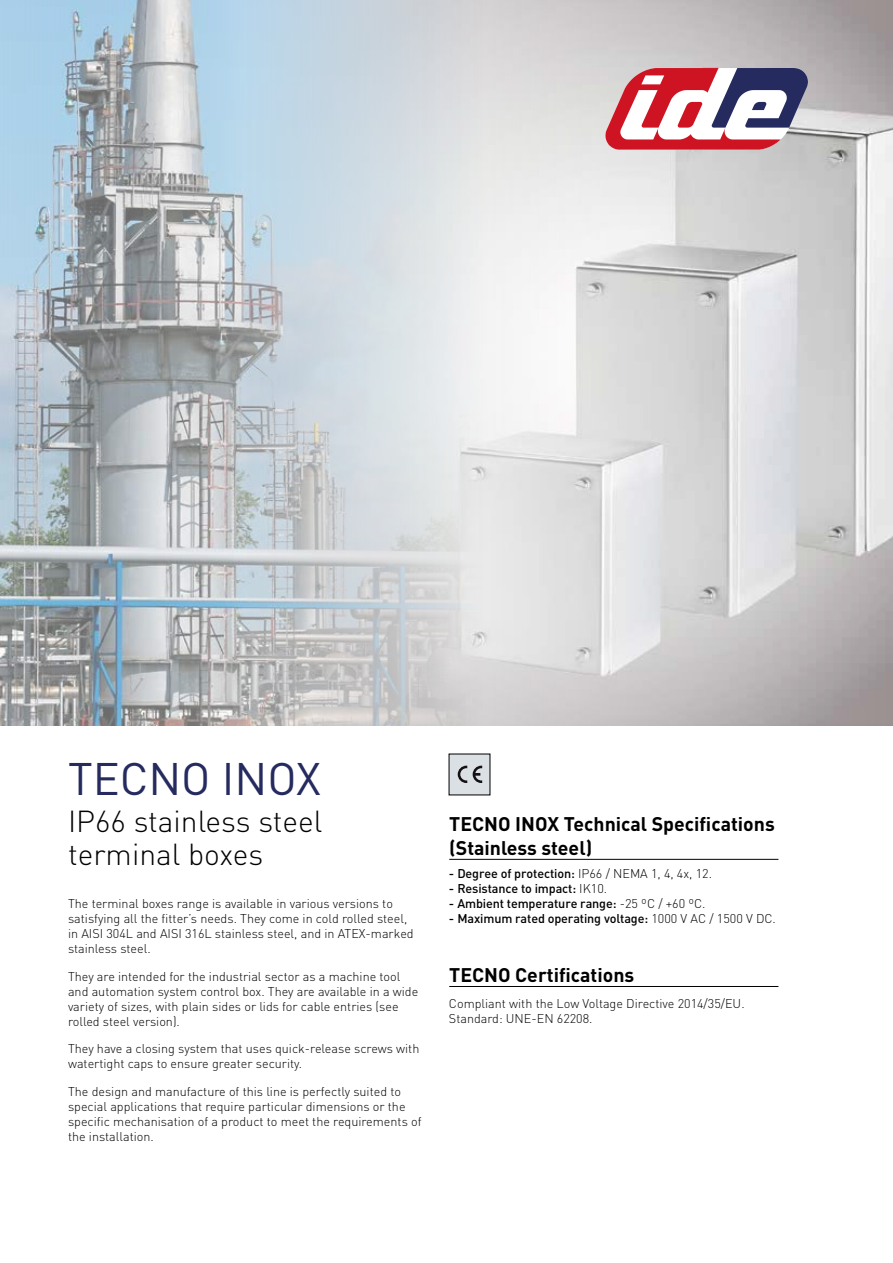
<style>
.page{position:relative;width:893px;height:1263px;background:#fff}
.page>*{position:absolute;margin:0;border:0;box-sizing:border-box;transform-origin:0 0}
.t1{font:45px "DIN Pro";color:#252a5f}
.t2{font:300 30px/33px "DIN Pro";color:#000}
.t3{font:700 19.5px/23.4px "DIN Pro";color:#000}
.t4{font:300 12.6px/15px "DIN Pro";color:#000}
.t5{font:500 12.6px "DIN Pro";letter-spacing:-.01em;color:#000}
.s1{font-weight:300}
</style>
<div class="page">
<img style="left:483px;top:0;width:410px;height:725px">
<img style="left:0;top:0;width:483px;height:725px">
<svg style="left:605px;top:68px;width:203px;height:82px"></svg>
<div style="left:449px;top:754px;width:41px;height:41px;background:#dae0e3"></div>
<svg style="left:458px;top:766px;width:9px;height:17px"></svg>
<svg style="left:473px;top:766px;width:9px;height:17px"></svg>
<hr style="left:449px;top:859px;width:329px;height:1px;background:#000">
<hr style="left:449px;top:986px;width:329px;height:1px;background:#000">
<h1 class="t1" style="left:68px;top:748px;width:254px">TECNO INOX</h1>
<h2 class="t2" style="left:68px;top:803px;width:256px">IP66 stainless steel terminal boxes</h2>
<p class="t4" style="left:68px;top:895px;width:347px">The terminal boxes range is available in various versions to satisfying all the fitter’s needs. They come in cold rolled steel, in AISI 304L and AISI 316L stainless steel, and in ATEX-marked stainless steel.</p>
<p class="t4" style="left:68px;top:968px;width:352px">They are intended for the industrial sector as a machine tool and automation system control box. They are available in a wide variety of sizes, with plain sides or lids for cable entries (see rolled steel version).</p>
<p class="t4" style="left:68px;top:1041px;width:353px">They have a closing system that uses quick-release screws with watertight caps to ensure greater security.</p>
<p class="t4" style="left:68px;top:1083px;width:355px">The design and manufacture of this line is perfectly suited to special applications that require particular dimensions or the specific mechanisation of a product to meet the requirements of the installation.</p>
<h3 class="t3" style="left:449px;top:812px;width:327px">TECNO INOX Technical Specifications (Stainless steel)</h3>
<p class="t5" style="left:449px;top:865px;width:264px">- Degree of protection: <span class="s1">IP66 / NEMA 1, 4, 4x, 12.</span></p>
<p class="t5" style="left:449px;top:880px;width:160px">- Resistance to impact: <span class="s1">IK10.</span></p>
<p class="t5" style="left:449px;top:895px;width:258px">- Ambient temperature range: <span class="s1">-25 ºC / +60 ºC.</span></p>
<p class="t5" style="left:449px;top:910px;width:328px">- Maximum rated operating voltage: <span class="s1">1000 V AC / 1500 V DC.</span></p>
<h3 class="t3" style="left:449px;top:962px;width:187px">TECNO Certifications</h3>
<p class="t4" style="left:449px;top:995px;width:297px">Compliant with the Low Voltage Directive 2014/35/EU.<br>Standard: UNE-EN 62208.</p>
</div>
